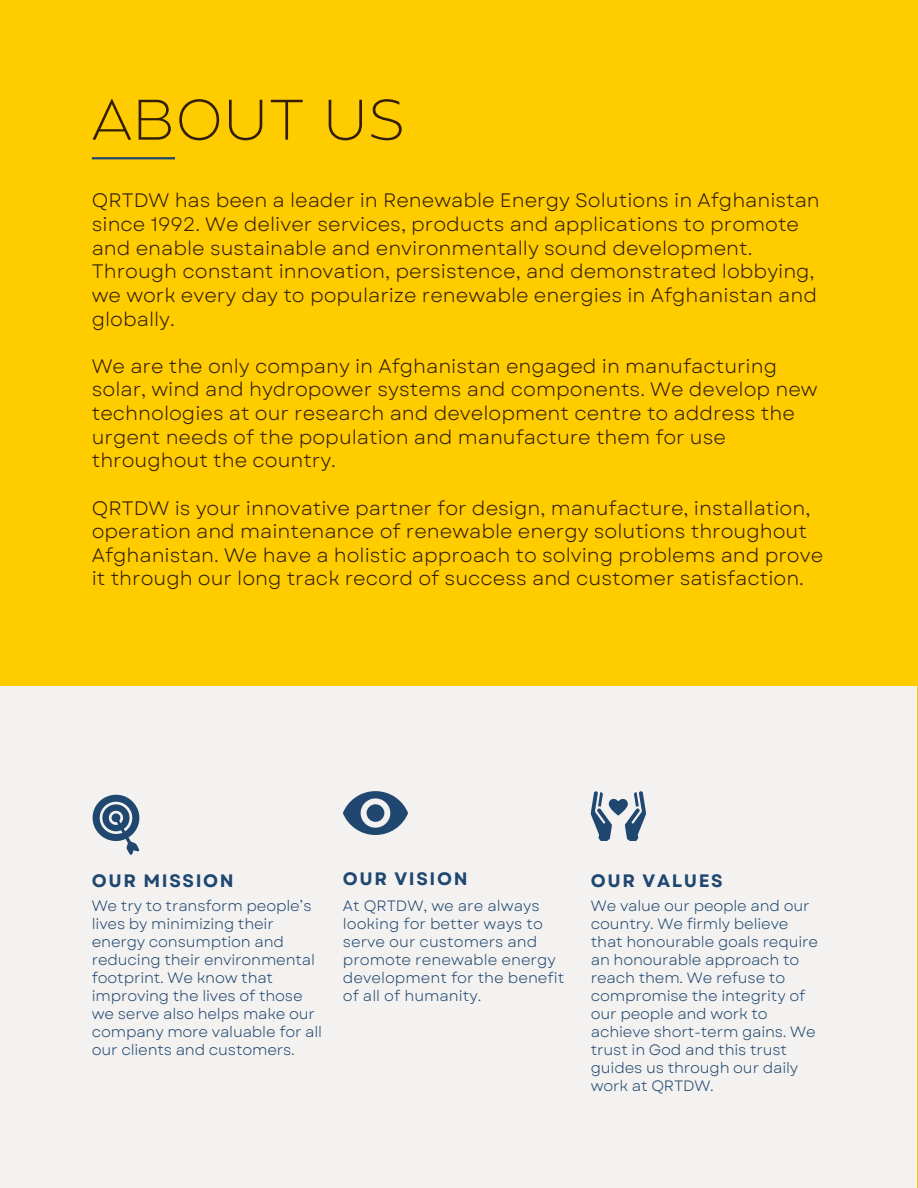
<style>
.page{position:relative;width:918px;height:1188px;background:#fc0}
.page>*{position:absolute;margin:0;border:0;box-sizing:border-box;transform-origin:0 0}
.t1{font:200 57px "Balgin";letter-spacing:.035em;color:#321e0a}
.t2{font:19.5px/23.7px "Garet";color:#321e0a}
.t3{font:700 18px "Garet";letter-spacing:.09em;color:#1f4770}
.t4{font:15px/18px "Garet";letter-spacing:-.01em;color:#1f4770}
</style>
<div class="page">
<hr style="left:92px;top:157px;width:83px;height:2px;background:#1f4770">
<div style="left:0;top:686px;width:917px;height:502px;background:#f4f2f0"></div>
<svg style="left:343px;top:791px;width:65px;height:44px"></svg>
<svg style="left:591px;top:791px;width:55px;height:50px"></svg>
<svg style="left:93px;top:794px;width:47px;height:61px"></svg>
<h1 class="t1" style="left:92px;top:97px;width:314px">ABOUT US</h1>
<p class="t2" style="left:92px;top:189px;width:730px">QRTDW has been a leader in Renewable Energy Solutions in Afghanistan since 1992. We deliver services, products and applications to promote and enable sustainable and environmentally sound development.<br>Through constant innovation, persistence, and demonstrated lobbying, we work every day to popularize renewable energies in Afghanistan and globally.</p>
<p class="t2" style="left:92px;top:354px;width:727px">We are the only company in Afghanistan engaged in manufacturing solar, wind and hydropower systems and components. We develop new technologies at our research and development centre to address the urgent needs of the population and manufacture them for use throughout the country.</p>
<p class="t2" style="left:92px;top:496px;width:733px">QRTDW is your innovative partner for design, manufacture, installation, operation and maintenance of renewable energy solutions throughout Afghanistan. We have a holistic approach to solving problems and prove it through our long track record of success and customer satisfaction.</p>
<p class="t3" style="left:92px;top:868px;width:143px">OUR MISSION</p>
<p class="t3" style="left:343px;top:865px;width:126px">OUR VISION</p>
<p class="t3" style="left:591px;top:868px;width:133px">OUR VALUES</p>
<p class="t4" style="left:92px;top:897px;width:232px">We try to transform people’s lives by minimizing their energy consumption and reducing their environmental footprint. We know that improving the lives of those we serve also helps make our company more valuable for all our clients and customers.</p>
<p class="t4" style="left:343px;top:897px;width:223px">At QRTDW, we are always looking for better ways to serve our customers and promote renewable energy development for the benefit of all of humanity.</p>
<p class="t4" style="left:591px;top:897px;width:229px">We value our people and our country. We firmly believe that honourable goals require an honourable approach to reach them. We refuse to compromise the integrity of our people and work to achieve short-term gains. We trust in God and this trust guides us through our daily work at QRTDW.</p>
</div>
